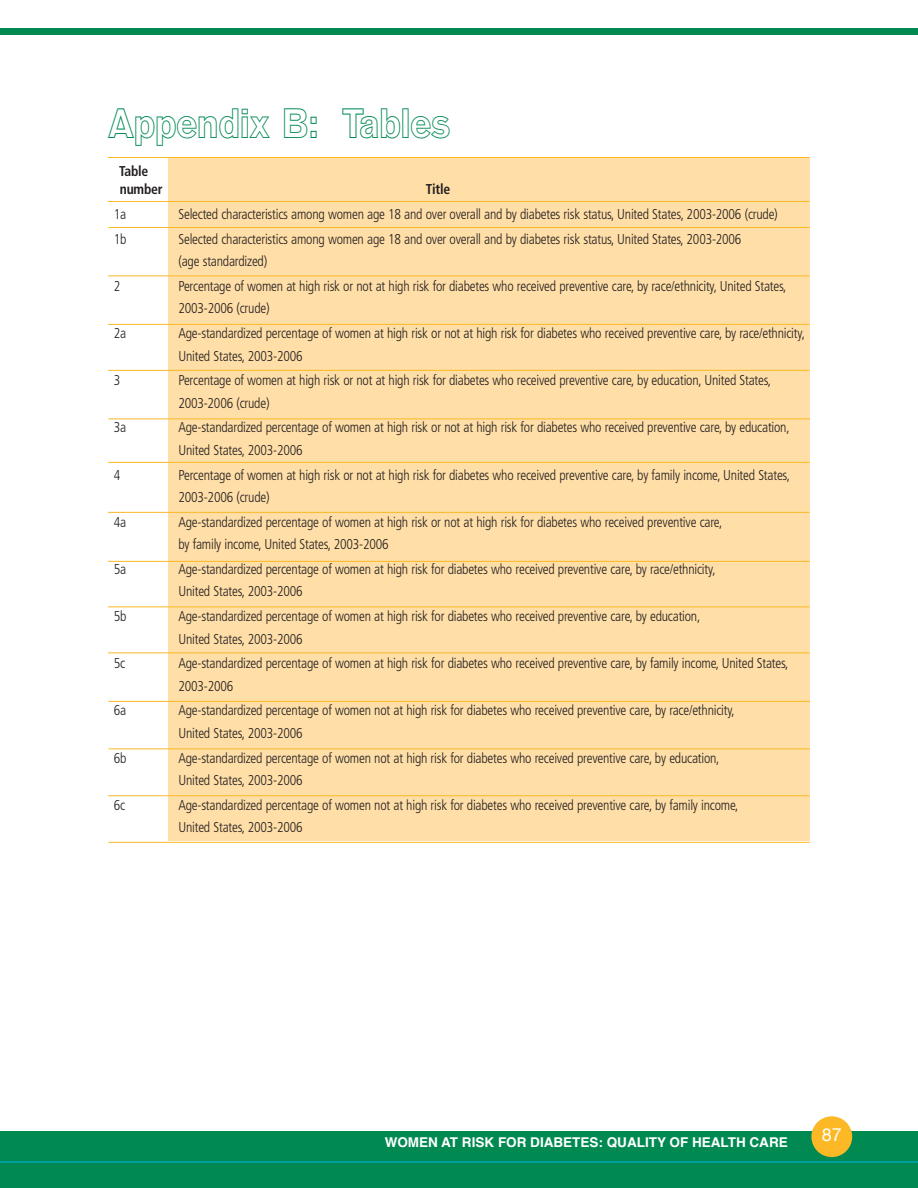
<style>
.page{position:relative;width:918px;height:1188px;background:#fff}
.page>*{position:absolute;margin:0;border:0;box-sizing:border-box;transform-origin:0 0}
.t1{font:42px "AG Old Face Bold Outline";letter-spacing:-.015em;color:#008a52;scale:.9 1}
.t2{font:18px "Helvetica Neue";color:#fff}
.t3{font:300 condensed 14.25px/22.5px "Frutiger";letter-spacing:-.015em;color:#231f20;scale:.96 1}
.t4{font:700 condensed 14.25px/18.6px "Frutiger";letter-spacing:-.015em;color:#231f20;scale:.96 1}
.t5{font:700 13.5px "Helvetica";color:#fff}
</style>
<div class="page">
<div style="left:169px;top:158px;width:641px;height:683px;background:#ffdea7"></div>
<div style="left:0;top:29px;width:918px;height:6px;background:#008a52"></div>
<div style="left:0;top:1131px;width:918px;height:57px;background:#008a52"></div>
<hr style="left:0;top:1161px;width:918px;height:2px;background:#00a8b9">
<div style="left:811px;top:1116px;width:41px;height:41px;background:#fcb825;border-radius:50%"></div>
<hr style="left:108px;top:157px;width:702px;height:1px;background:#fcb825">
<hr style="left:108px;top:201px;width:702px;height:1px;background:#fcb825">
<hr style="left:108px;top:227px;width:702px;height:1px;background:#fcb825">
<hr style="left:108px;top:276px;width:702px;height:1px;background:#fcb825">
<hr style="left:108px;top:324px;width:702px;height:1px;background:#fcb825">
<hr style="left:108px;top:370px;width:702px;height:1px;background:#fcb825">
<hr style="left:108px;top:462px;width:702px;height:1px;background:#fcb825">
<hr style="left:108px;top:512px;width:702px;height:1px;background:#fcb825">
<hr style="left:108px;top:561px;width:702px;height:1px;background:#fcb825">
<hr style="left:108px;top:606px;width:702px;height:1px;background:#fcb825">
<hr style="left:108px;top:652px;width:702px;height:1px;background:#fcb825">
<hr style="left:108px;top:701px;width:702px;height:1px;background:#fcb825">
<hr style="left:108px;top:748px;width:702px;height:1px;background:#fcb825">
<hr style="left:108px;top:795px;width:702px;height:1px;background:#fcb825">
<hr style="left:108px;top:842px;width:702px;height:1px;background:#fcb825">
<hr style="left:108px;top:418px;width:702px;height:1px;background:#fcb825">
<h1 class="t1" style="left:108px;top:108px;width:382px">Appendix B: Tables</h1>
<p class="t4" style="left:119px;top:163px;width:47px">Table number</p>
<p class="t4" style="left:426px;top:181px;width:27px">Title</p>
<p class="t3" style="left:114px;top:204px;width:14px">1a</p>
<p class="t3" style="left:178px;top:204px;width:626px">Selected characteristics among women age 18 and over overall and by diabetes risk status, United States, 2003-2006 (crude)</p>
<p class="t3" style="left:114px;top:229px;width:15px">1b</p>
<p class="t3" style="left:178px;top:229px;width:588px">Selected characteristics among women age 18 and over overall and by diabetes risk status, United States, 2003-2006 (age standardized)</p>
<p class="t3" style="left:114px;top:276px;width:8px">2</p>
<p class="t3" style="left:178px;top:276px;width:635px">Percentage of women at high risk or not at high risk for diabetes who received preventive care, by race/ethnicity, United States,<br>2003-2006 (crude)</p>
<p class="t3" style="left:114px;top:323px;width:14px">2a</p>
<p class="t3" style="left:178px;top:323px;width:654px">Age-standardized percentage of women at high risk or not at high risk for diabetes who received preventive care, by race/ethnicity,<br>United States, 2003-2006</p>
<p class="t3" style="left:114px;top:370px;width:8px">3</p>
<p class="t3" style="left:178px;top:370px;width:619px">Percentage of women at high risk or not at high risk for diabetes who received preventive care, by education, United States,<br>2003-2006 (crude)</p>
<p class="t3" style="left:114px;top:417px;width:14px">3a</p>
<p class="t3" style="left:178px;top:417px;width:638px">Age-standardized percentage of women at high risk or not at high risk for diabetes who received preventive care, by education,<br>United States, 2003-2006</p>
<p class="t3" style="left:114px;top:464px;width:8px">4</p>
<p class="t3" style="left:178px;top:464px;width:639px">Percentage of women at high risk or not at high risk for diabetes who received preventive care, by family income, United States,<br>2003-2006 (crude)</p>
<p class="t3" style="left:114px;top:512px;width:14px">4a</p>
<p class="t3" style="left:178px;top:512px;width:568px">Age-standardized percentage of women at high risk or not at high risk for diabetes who received preventive care, by family income, United States, 2003-2006</p>
<p class="t3" style="left:114px;top:559px;width:14px">5a</p>
<p class="t3" style="left:178px;top:559px;width:561px">Age-standardized percentage of women at high risk for diabetes who received preventive care, by race/ethnicity,<br>United States, 2003-2006</p>
<p class="t3" style="left:114px;top:606px;width:15px">5b</p>
<p class="t3" style="left:178px;top:606px;width:545px">Age-standardized percentage of women at high risk for diabetes who received preventive care, by education,<br>United States, 2003-2006</p>
<p class="t3" style="left:114px;top:653px;width:13px">5c</p>
<p class="t3" style="left:178px;top:653px;width:637px">Age-standardized percentage of women at high risk for diabetes who received preventive care, by family income, United States,<br>2003-2006</p>
<p class="t3" style="left:114px;top:700px;width:14px">6a</p>
<p class="t3" style="left:178px;top:700px;width:581px">Age-standardized percentage of women not at high risk for diabetes who received preventive care, by race/ethnicity,<br>United States, 2003-2006</p>
<p class="t3" style="left:114px;top:747px;width:15px">6b</p>
<p class="t3" style="left:178px;top:747px;width:565px">Age-standardized percentage of women not at high risk for diabetes who received preventive care, by education,<br>United States, 2003-2006</p>
<p class="t3" style="left:114px;top:795px;width:13px">6c</p>
<p class="t3" style="left:178px;top:795px;width:585px">Age-standardized percentage of women not at high risk for diabetes who received preventive care, by family income,<br>United States, 2003-2006</p>
<p class="t5" style="left:385px;top:1136px;width:405px">WOMEN AT RISK FOR DIABETES: QUALITY OF HEALTH CARE</p>
<p class="t2" style="left:822px;top:1124px;width:22px">87</p>
</div>
